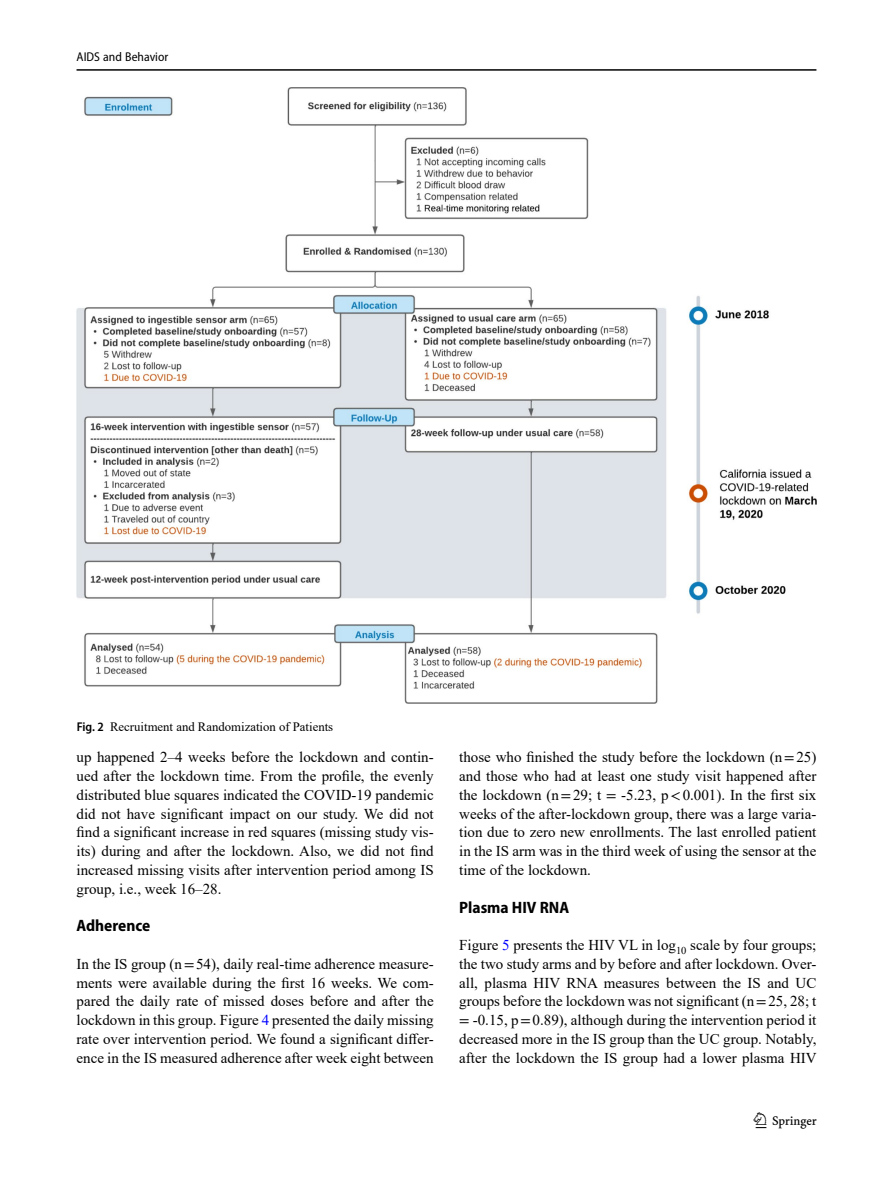
<style>
.page{position:relative;width:893px;height:1187px;background:#fff}
.page>*{position:absolute;margin:0;border:0;box-sizing:border-box;transform-origin:0 0}
.t1{font:22.5px "Springnew";color:#000}
.Head_2{font:700 semi-condensed 16.5px "Myriad Pro";color:#000}
.Body_Text{font:15px/18.8px "Times New Roman";color:#000;text-align:justify}
.Figure_Caption{font:12.75px "Times New Roman";color:#000}
.t2{font:semi-condensed 12.75px "Myriad Pro";color:#000}
.s1{font-family:"Myriad Pro";font-weight:600;font-stretch:semi-condensed}
.s2{font-family:"STIX"}
.s3{color:#00f}
</style>
<div class="page">
<hr style="left:77px;top:69px;width:739px;height:2px;background:#000">
<img style="left:77px;top:87px;width:740px;height:616px">
<p class="t2" style="left:77px;top:49px;width:93px">AIDS and Behavior</p>
<p class="Figure_Caption" style="left:77px;top:717px;width:258px"><span class="s1">Fig. 2</span> Recruitment and Randomization of Patients</p>
<p class="Body_Text" style="left:77px;top:747px;width:359px">up happened 2–4 weeks before the lockdown and contin&shy;ued after the lockdown time. From the profile, the evenly distributed blue squares indicated the COVID-19 pandemic did not have significant impact on our study. We did not find a significant increase in red squares (missing study vis&shy;its) during and after the lockdown. Also, we did not find increased missing visits after intervention period among IS group, i.e., week 16–28.</p>
<p class="Head_2" style="left:77px;top:916px;width:75px">Adherence</p>
<p class="Body_Text" style="left:77px;top:953px;width:359px">In the IS group (n<span class="s2">=</span>54), daily real-time adherence measure&shy;ments were available during the first 16 weeks. We com&shy;pared the daily rate of missed doses before and after the lockdown in this group. Figure <span class="s3">4</span> presented the daily missing rate over intervention period. We found a significant differ&shy;ence in the IS measured adherence after week eight between</p>
<p class="Body_Text" style="left:459px;top:747px;width:359px">those who finished the study before the lockdown (n<span class="s2">=</span>25) and those who had at least one study visit happened after the lockdown (n<span class="s2">=</span>29; t <span class="s2">=</span> -5.23, p<span class="s2">&lt;</span>0.001). In the first six weeks of the after-lockdown group, there was a large varia&shy;tion due to zero new enrollments. The last enrolled patient in the IS arm was in the third week of using the sensor at the time of the lockdown.</p>
<p class="Head_2" style="left:459px;top:897px;width:111px">Plasma HIV RNA</p>
<p class="Body_Text" style="left:459px;top:935px;width:359px">Figure <span class="s3">5</span> presents the HIV VL in log<sub>10</sub> scale by four groups; the two study arms and by before and after lockdown. Over&shy;all, plasma HIV RNA measures between the IS and UC groups before the lockdown was not significant (n<span class="s2">=</span>25, 28; t <span class="s2">=</span> -0.15, p<span class="s2">=</span>0.89), although during the intervention period it decreased more in the IS group than the UC group. Notably, after the lockdown the IS group had a lower plasma HIV</p>
<h1 class="t1" style="left:756px;top:1107px;width:63px">1 3</h1>
</div>
